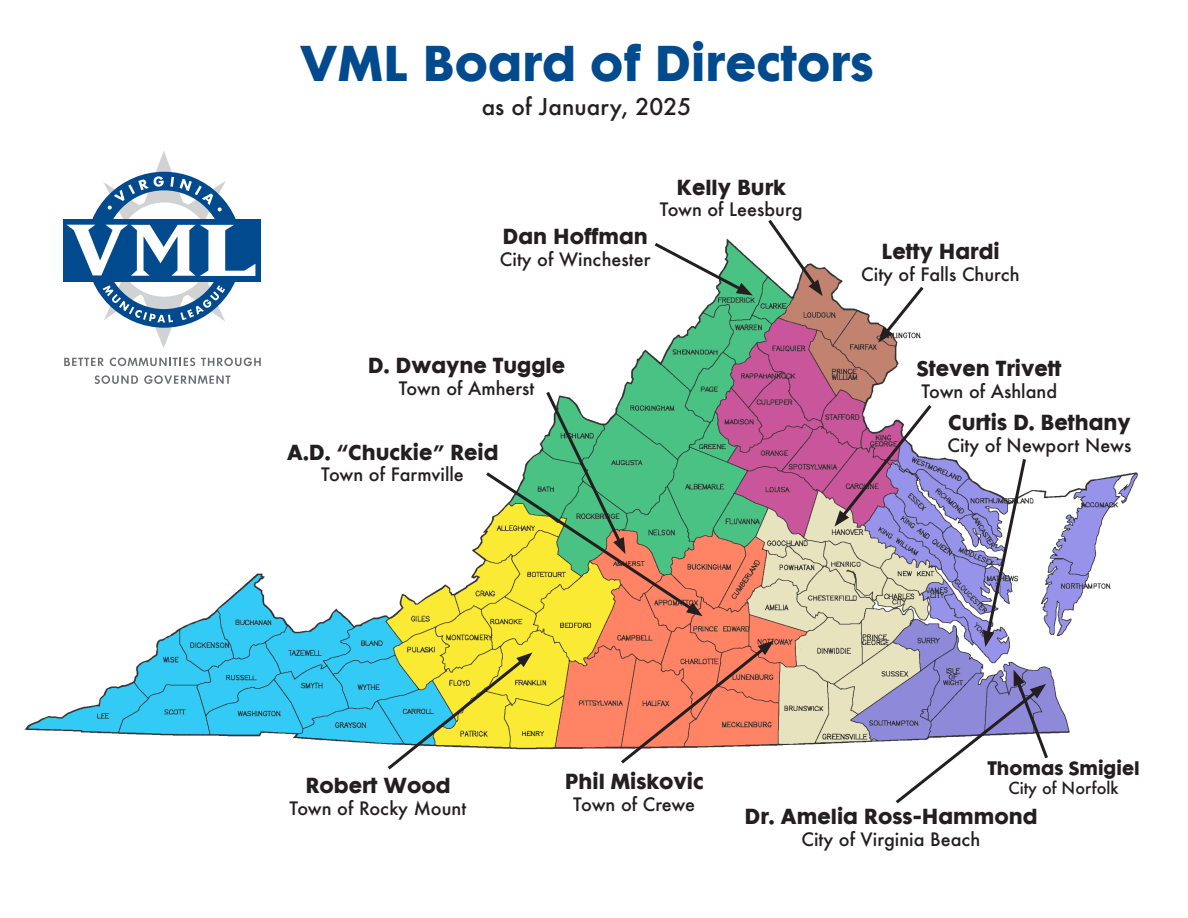
<style>
.page{position:relative;width:1188px;height:918px;background:#fff}
.page>*{position:absolute;margin:0;border:0;box-sizing:border-box;transform-origin:0 0}
.t1{font:700 45px "Futura Maxi";letter-spacing:.005em;color:#004a8d}
.t2{font:500 22.5px "Futura";letter-spacing:.005em;color:#231f20}
.t3{font:700 19.5px "Futura Maxi";color:#231f20}
.t4{font:500 18px "Futura";color:#231f20}
.t5{font:700 17.55px "Futura Maxi";color:#231f20}
.t6{font:500 16.2px "Futura";color:#231f20}
</style>
<div class="page">
<img style="left:24px;top:225px;width:1114px;height:525px">
<svg style="left:834px;top:402px;width:101px;height:125px"></svg>
<svg style="left:983px;top:456px;width:45px;height:191px"></svg>
<svg style="left:483px;top:388px;width:220px;height:228px"></svg>
<svg style="left:651px;top:240px;width:102px;height:56px"></svg>
<svg style="left:765px;top:219px;width:58px;height:77px"></svg>
<svg style="left:878px;top:283px;width:49px;height:60px"></svg>
<div style="left:997px;top:330px;width:53px;height:93px;background:#fff"></div>
<svg style="left:618px;top:640px;width:156px;height:124px;background:#ec8b73"></svg>
<svg style="left:384px;top:652px;width:148px;height:118px"></svg>
<svg style="left:892px;top:670px;width:158px;height:134px"></svg>
<div style="left:64px;top:219px;width:197px;height:63px;background:#004a8d"></div>
<svg style="left:66px;top:151px;width:189px;height:197px"></svg>
<svg style="left:64px;top:358px;width:40px;height:8px"></svg>
<svg style="left:110px;top:358px;width:85px;height:8px"></svg>
<svg style="left:201px;top:358px;width:60px;height:8px"></svg>
<svg style="left:95px;top:375px;width:43px;height:9px"></svg>
<svg style="left:144px;top:375px;width:86px;height:9px"></svg>
<p class="t1" style="left:299px;top:31px;width:576px">VML Board of Directors</p>
<p class="t2" style="left:482px;top:91px;width:211px">as of January, 2025</p>
<p class="t3" style="left:503px;top:223px;width:147px">Dan Hoffman</p>
<p class="t4" style="left:500px;top:247px;width:152px">City of Winchester</p>
<p class="t3" style="left:676px;top:173px;width:111px">Kelly Burk</p>
<p class="t4" style="left:660px;top:197px;width:144px">Town of Leesburg</p>
<p class="t3" style="left:368px;top:352px;width:199px">D. Dwayne Tuggle</p>
<p class="t4" style="left:399px;top:376px;width:137px">Town of Amherst</p>
<p class="t3" style="left:287px;top:438px;width:213px">A.D. “Chuckie” Reid</p>
<p class="t4" style="left:321px;top:462px;width:144px">Town of Farmville</p>
<p class="t3" style="left:881px;top:238px;width:120px">Letty Hardi</p>
<p class="t4" style="left:861px;top:262px;width:160px">City of Falls Church</p>
<p class="t3" style="left:917px;top:355px;width:146px">Steven Trivett</p>
<p class="t4" style="left:921px;top:379px;width:137px">Town of Ashland</p>
<p class="t3" style="left:948px;top:409px;width:184px">Curtis D. Bethany</p>
<p class="t4" style="left:948px;top:433px;width:185px">City of Newport News</p>
<p class="t5" style="left:987px;top:755px;width:154px">Thomas Smigiel</p>
<p class="t6" style="left:1008px;top:777px;width:112px">City of Norfolk</p>
<p class="t3" style="left:565px;top:767px;width:140px">Phil Miskovic</p>
<p class="t4" style="left:573px;top:792px;width:123px">Town of Crewe</p>
<p class="t3" style="left:305px;top:772px;width:147px">Robert Wood</p>
<p class="t4" style="left:290px;top:796px;width:178px">Town of Rocky Mount</p>
<p class="t3" style="left:745px;top:802px;width:295px">Dr. Amelia Ross-Hammond</p>
<p class="t4" style="left:802px;top:827px;width:180px">City of Virginia Beach</p>
</div>
